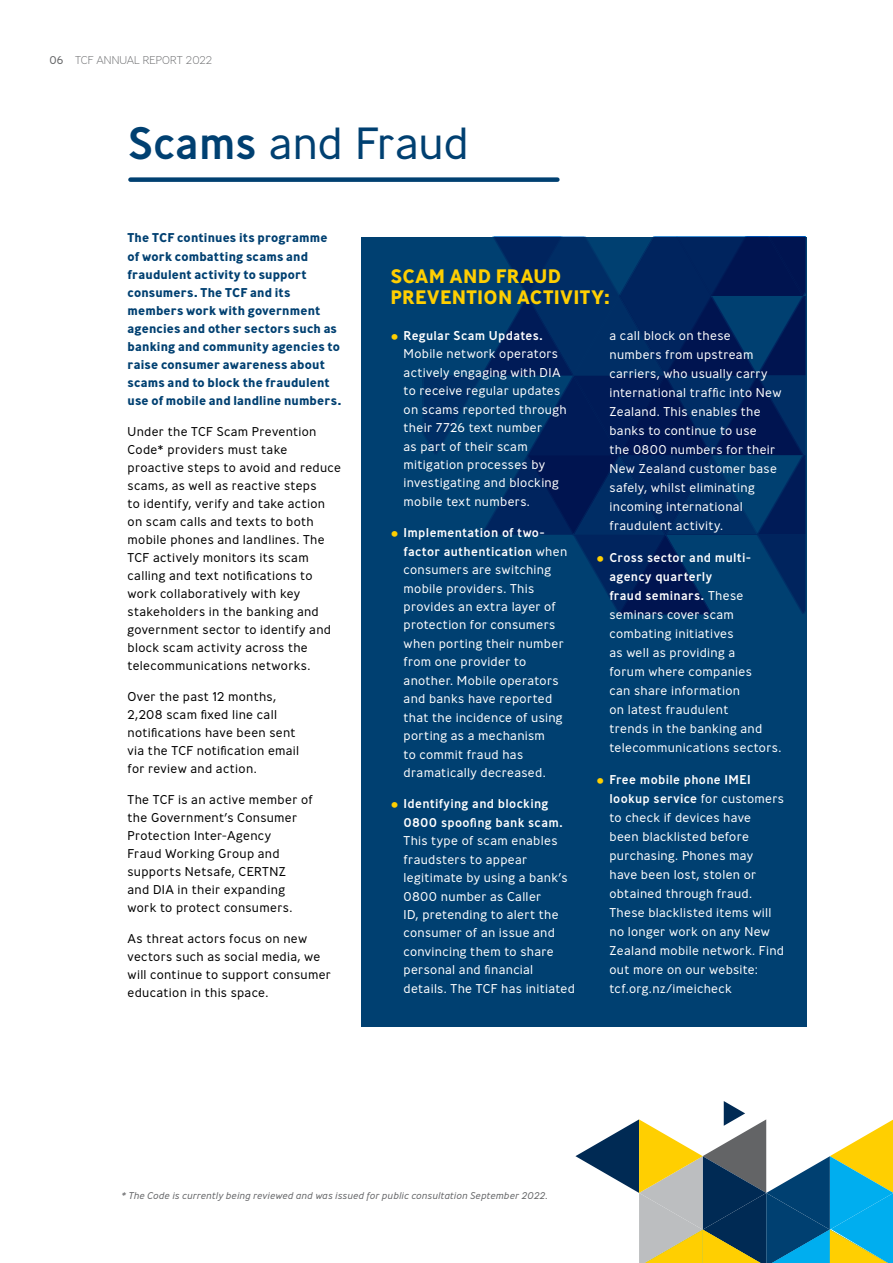
<style>
.page{position:relative;width:893px;height:1263px;background:#fff}
.page>*{position:absolute;margin:0;border:0;box-sizing:border-box;transform-origin:0 0}
.t1{font:300 45px "Ministry";letter-spacing:-.01em;color:#004071}
.t2{font:700 19.5px/21.5px "Ministry";letter-spacing:.015em;color:#ffcf01}
.t3{font:300 12.75px/19px "Ministry";letter-spacing:.02em;color:#fff}
.t4{font:300 12.75px/18px "Ministry";letter-spacing:.02em;color:#000}
.t5{font:700 12.75px/18px "Ministry";letter-spacing:.01em;color:#004071}
.t6{font:500 12.75px/18.5px "Ministry";letter-spacing:.025em;color:#fff}
.t7{font:200 11.25px "Ministry";color:#636466}
.t8{font:italic 300 9.75px "Ministry";letter-spacing:.015em;color:#636466}
.s1{font-weight:300}
.s2{font-weight:500}
.s3{font-size:16.5px;color:#ffcf01}
.s4{font-weight:300;font-size:16.5px;color:#ffcf01}
</style>
<div class="page">
<div style="left:130px;top:177px;width:427px;height:5px;background:#004071"></div>
<div style="left:361px;top:237px;width:446px;height:789px;background:#004071"></div>
<svg style="left:575px;top:1101px;width:318px;height:162px"></svg>
<svg style="left:424px;top:237px;width:382px;height:377px"></svg>
<p class="t7" style="left:50px;top:53px;width:164px"><span class="s1">06</span> TCF ANNUAL REPORT 2022</p>
<h1 class="t1" style="left:128px;top:115px;width:342px"><span class="s2">Scams</span> and Fraud</h1>
<p class="t5" style="left:128px;top:229px;width:215px">The TCF continues its programme of work combatting scams and fraudulent activity to support consumers. The TCF and its members work with government agencies and other sectors such as banking and community agencies to raise consumer awareness about scams and to block the fraudulent use of mobile and landline numbers.</p>
<p class="t4" style="left:128px;top:422px;width:215px">Under the TCF Scam Prevention<br>Code* providers must take proactive steps to avoid and reduce scams, as well as reactive steps<br>to identify, verify and take action on scam calls and texts to both mobile phones and landlines. The<br>TCF actively monitors its scam calling and text notifications to work collaboratively with key stakeholders in the banking and government sector to identify and block scam activity across the telecommunications networks.</p>
<p class="t4" style="left:128px;top:687px;width:173px">Over the past 12 months,<br>2,208 scam fixed line call notifications have been sent via the TCF notification email for review and action.</p>
<p class="t4" style="left:128px;top:790px;width:187px">The TCF is an active member of the Government’s Consumer<br>Protection Inter-Agency<br>Fraud Working Group and supports Netsafe, CERTNZ<br>and DIA in their expanding work to protect consumers.</p>
<p class="t4" style="left:128px;top:929px;width:205px">As threat actors focus on new vectors such as social media, we will continue to support consumer education in this space.</p>
<h2 class="t2" style="left:390px;top:265px;width:221px">SCAM AND FRAUD<br>PREVENTION ACTIVITY:</h2>
<p class="t3" style="left:404px;top:326px;width:165px;line-height:18.5px;text-indent:-13px"><span class="s3">•</span> <span class="s2">Regular Scam Updates.<br></span>Mobile network operators actively engaging with DIA to receive regular updates on scams reported through their 7726 text number<br>as part of their scam mitigation processes by investigating and blocking mobile text numbers.</p>
<p class="t3" style="left:404px;top:523px;width:165px;line-height:18.5px;text-indent:-13px"><span class="s3">•</span> <span class="s2">Implementation of two&shy;factor authentication</span> when consumers are switching mobile providers. This provides an extra layer of protection for consumers when porting their number from one provider to another. Mobile operators and banks have reported that the incidence of using porting as a mechanism<br>to commit fraud has dramatically decreased.</p>
<p class="t6" style="left:404px;top:794px;width:161px;text-indent:-13px"><span class="s4">•</span> Identifying and blocking<br>0800 spoofing bank scam.</p>
<p class="t3" style="left:404px;top:831px;width:173px;line-height:18.5px">This type of scam enables fraudsters to appear legitimate by using a bank’s<br>0800 number as Caller<br>ID, pretending to alert the consumer of an issue and convincing them to share personal and financial details. The TCF has initiated</p>
<p class="t3" style="left:609px;top:326px;width:174px">a call block on these numbers from upstream carriers, who usually carry international traffic into New<br>Zealand. This enables the banks to continue to use<br>the 0800 numbers for their<br>New Zealand customer base safely, whilst eliminating incoming international fraudulent activity.</p>
<p class="t3" style="left:609px;top:548px;width:174px;text-indent:-13px"><span class="s3">•</span> <span class="s2">Cross sector and multi&shy;agency quarterly<br>fraud seminars.</span> These seminars cover scam combating initiatives<br>as well as providing a<br>forum where companies<br>can share information<br>on latest fraudulent<br>trends in the banking and telecommunications sectors.</p>
<p class="t3" style="left:609px;top:770px;width:176px;text-indent:-13px"><span class="s3">•</span> <span class="s2">Free mobile phone IMEI lookup service</span> for customers to check if devices have<br>been blacklisted before purchasing. Phones may have been lost, stolen or obtained through fraud.<br>These blacklisted items will no longer work on any New<br>Zealand mobile network. Find out more on our website: tcf.org.nz/imeicheck</p>
<p class="t8" style="left:121px;top:1190px;width:428px">* The Code is currently being reviewed and was issued for public consultation September 2022.</p>
</div>
